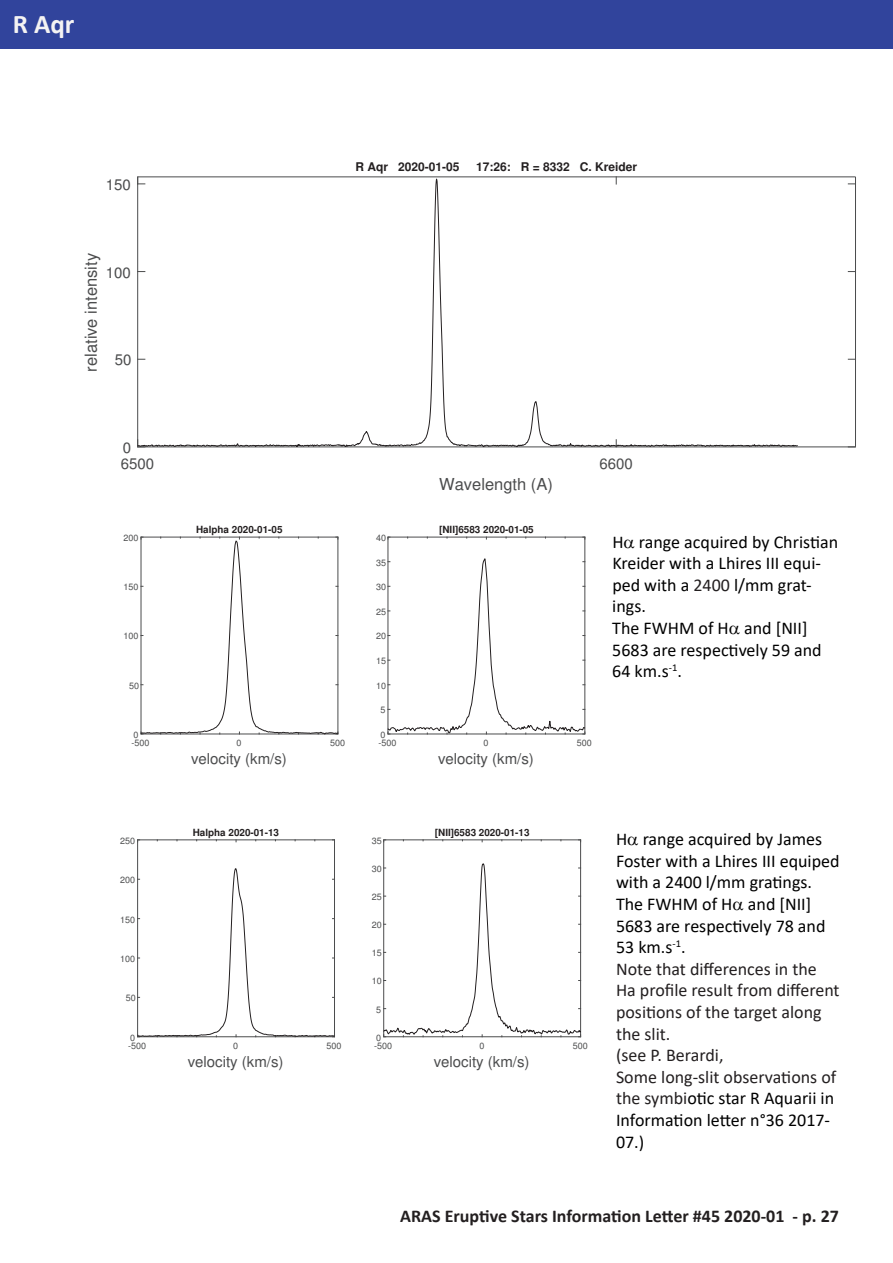
<style>
.page{position:relative;width:893px;height:1263px;background:#fff}
.page>*{position:absolute;margin:0;border:0;box-sizing:border-box;transform-origin:0 0}
.t1{font:700 27px "Calibri";color:#f4f3f3}
.t2{font:18px/21.6px "Calibri";color:#000}
.t3{font:700 18px "Calibri";color:#231f20}
.t4{font:16.5px "Helvetica";color:#4b4c4d}
.t5{font:15px "Helvetica";color:#4b4c4d}
.t6{font:700 12px "Helvetica";color:#231f20}
.t7{font:700 9.9px "Helvetica";color:#231f20}
.t8{font:9px "Helvetica";color:#4b4c4d}
.s1{color:#231f20}
</style>
<div class="page">
<div style="left:0;top:0;width:893px;height:49px;background:#31449c"></div>
<hr style="left:138px;top:446px;width:717px;height:1px;background:#4b4c4d">
<hr style="left:138px;top:176px;width:717px;height:1px;background:#4b4c4d">
<hr style="left:855px;top:177px;width:1px;height:270px;background:#4b4c4d">
<svg style="left:137px;top:176px;width:662px;height:272px"></svg>
<svg style="left:140px;top:537px;width:199px;height:198px"></svg>
<hr style="left:388px;top:537px;width:197px;height:1px;background:#4b4c4d">
<hr style="left:388px;top:537px;width:1px;height:197px;background:#4b4c4d">
<hr style="left:584px;top:537px;width:1px;height:197px;background:#4b4c4d">
<svg style="left:387px;top:556px;width:199px;height:179px"></svg>
<hr style="left:138px;top:839px;width:196px;height:1px;background:#4b4c4d">
<hr style="left:137px;top:840px;width:1px;height:197px;background:#4b4c4d">
<hr style="left:334px;top:840px;width:1px;height:197px;background:#4b4c4d">
<svg style="left:137px;top:868px;width:198px;height:169px"></svg>
<hr style="left:384px;top:839px;width:197px;height:1px;background:#4b4c4d">
<hr style="left:383px;top:840px;width:1px;height:197px;background:#4b4c4d">
<hr style="left:580px;top:840px;width:1px;height:197px;background:#4b4c4d">
<svg style="left:383px;top:863px;width:199px;height:174px"></svg>
<h1 class="t1" style="left:13px;top:5px;width:63px">R Aqr</h1>
<p class="t5" style="left:106px;top:179px;width:27px">150</p>
<p class="t4" style="left:85px;top:371px;width:120px;rotate:-90deg">relative intensity</p>
<p class="t5" style="left:106px;top:267px;width:27px">100</p>
<p class="t5" style="left:115px;top:354px;width:18px">50</p>
<p class="t5" style="left:123px;top:442px;width:10px">0</p>
<p class="t6" style="left:355px;top:162px;width:106px">R Aqr 2020-01-05</p>
<p class="t6" style="left:476px;top:162px;width:163px">17:26: R = 8332 C. Kreider</p>
<p class="t5" style="left:121px;top:458px;width:35px">6500</p>
<p class="t5" style="left:599px;top:458px;width:35px">6600</p>
<p class="t4" style="left:439px;top:478px;width:115px">Wavelength (A)</p>
<p class="t8" style="left:123px;top:534px;width:17px">200</p>
<p class="t8" style="left:123px;top:584px;width:17px">150</p>
<p class="t8" style="left:123px;top:633px;width:17px">100</p>
<p class="t7" style="left:196px;top:526px;width:88px">Halpha 2020-01-05</p>
<p class="t8" style="left:376px;top:534px;width:12px">40</p>
<p class="t8" style="left:376px;top:559px;width:12px">35</p>
<p class="t8" style="left:376px;top:584px;width:12px">30</p>
<p class="t8" style="left:376px;top:608px;width:12px">25</p>
<p class="t8" style="left:376px;top:633px;width:12px">20</p>
<p class="t8" style="left:376px;top:657px;width:12px">15</p>
<p class="t7" style="left:439px;top:526px;width:96px">[NII]6583 2020-01-05</p>
<p class="t2" style="left:612px;top:530px;width:227px">H range acquired by Christian<br>Kreider with a Lhires III equi&shy;ped with a <span class="s1">2400</span> l/mm grat&shy;ings.<br>The FWHM of H and [NII]<br>5683 are respectively 59 and<br>64 km.s<sup>-1</sup>.</p>
<p class="t8" style="left:129px;top:682px;width:12px">50</p>
<p class="t8" style="left:376px;top:682px;width:12px">10</p>
<p class="t8" style="left:381px;top:707px;width:7px">5</p>
<p class="t8" style="left:134px;top:731px;width:7px">0</p>
<p class="t8" style="left:131px;top:739px;width:20px">-500</p>
<p class="t8" style="left:237px;top:739px;width:7px">0</p>
<p class="t8" style="left:330px;top:739px;width:17px">500</p>
<p class="t5" style="left:191px;top:753px;width:97px">velocity (km/s)</p>
<p class="t8" style="left:381px;top:731px;width:7px">0</p>
<p class="t8" style="left:378px;top:739px;width:20px">-500</p>
<p class="t8" style="left:484px;top:739px;width:7px">0</p>
<p class="t8" style="left:577px;top:739px;width:17px">500</p>
<p class="t5" style="left:438px;top:753px;width:97px">velocity (km/s)</p>
<p class="t8" style="left:120px;top:837px;width:17px">250</p>
<p class="t8" style="left:120px;top:877px;width:17px">200</p>
<p class="t8" style="left:120px;top:916px;width:17px">150</p>
<p class="t8" style="left:120px;top:955px;width:17px">100</p>
<p class="t8" style="left:126px;top:995px;width:12px">50</p>
<p class="t7" style="left:193px;top:828px;width:88px">Halpha 2020-01-13</p>
<p class="t8" style="left:130px;top:1034px;width:7px">0</p>
<p class="t8" style="left:128px;top:1042px;width:20px">-500</p>
<p class="t8" style="left:233px;top:1042px;width:7px">0</p>
<p class="t8" style="left:327px;top:1042px;width:17px">500</p>
<p class="t5" style="left:188px;top:1056px;width:97px">velocity (km/s)</p>
<p class="t7" style="left:435px;top:828px;width:96px">[NII]6583 2020-01-13</p>
<p class="t2" style="left:616px;top:828px;width:225px">H range acquired by James<br>Foster with a Lhires III equiped with a 2400 l/mm gratings.<br>The FWHM of H and [NII]<br>5683 are respectively 78 and<br>53 km.s<sup>-1</sup>.<br><span class="s1">Note that differences in the<br>Ha profile result from different positions of the target along the slit.<br>(see P. Berardi,<br>Some long-slit observations of the symbi</span>otic star R Aquarii in<br>Information letter n°36 2017-<br>07.)</p>
<p class="t8" style="left:372px;top:837px;width:12px">35</p>
<p class="t8" style="left:372px;top:865px;width:12px">30</p>
<p class="t8" style="left:372px;top:893px;width:12px">25</p>
<p class="t8" style="left:372px;top:922px;width:12px">20</p>
<p class="t8" style="left:372px;top:950px;width:12px">15</p>
<p class="t8" style="left:372px;top:978px;width:12px">10</p>
<p class="t8" style="left:376px;top:1006px;width:7px">5</p>
<p class="t8" style="left:376px;top:1034px;width:7px">0</p>
<p class="t8" style="left:374px;top:1042px;width:20px">-500</p>
<p class="t8" style="left:479px;top:1042px;width:7px">0</p>
<p class="t8" style="left:573px;top:1042px;width:17px">500</p>
<p class="t5" style="left:434px;top:1056px;width:97px">velocity (km/s)</p>
<p class="t3" style="left:400px;top:1204px;width:440px">ARAS Eruptive Stars Information Letter #45 2020-01 - p. 27</p>
</div>
